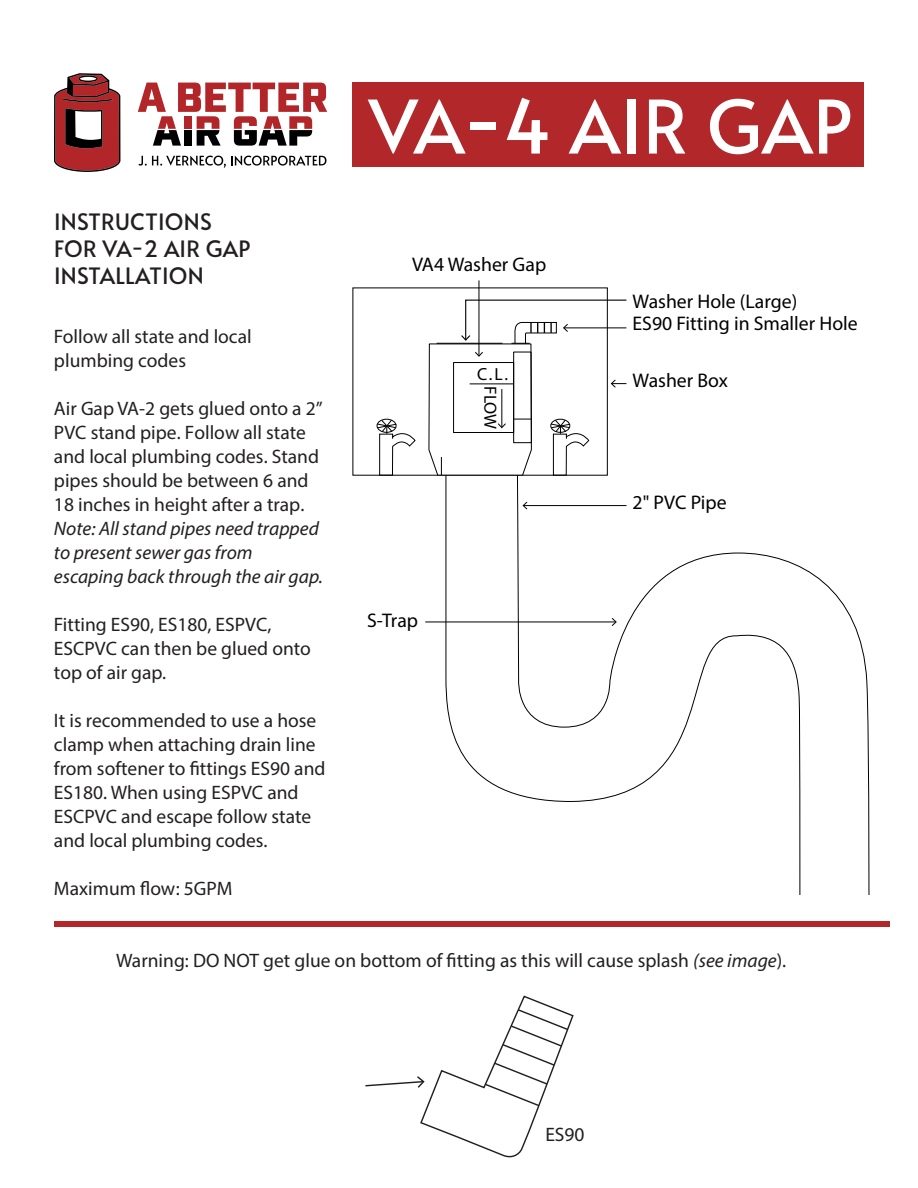
<style>
.page{position:relative;width:918px;height:1188px;background:#fff}
.page>*{position:absolute;margin:0;border:0;box-sizing:border-box;transform-origin:0 0}
.t1{font:73.5px "Alata";letter-spacing:.01em;color:#fff}
.t2{font:22.5px/27px "Alata";letter-spacing:.01em;color:#231f20}
.t3{font:19.8px "Myriad Pro";color:#000}
.t4{font:19.5px/24px "Myriad Pro";color:#231f20}
.t5{font:17.55px "Myriad Pro";color:#000}
.s1{font-style:italic}
</style>
<div class="page">
<svg style="left:445px;top:476px;width:424px;height:419px"></svg>
<hr style="left:478px;top:280px;width:1px;height:76px;background:#000">
<hr style="left:524px;top:505px;width:102px;height:1px;background:#000">
<svg style="left:523px;top:502px;width:4px;height:7px"></svg>
<hr style="left:425px;top:621px;width:191px;height:1px;background:#000">
<svg style="left:612px;top:618px;width:5px;height:8px"></svg>
<svg style="left:428px;top:299px;width:199px;height:177px"></svg>
<svg style="left:376px;top:419px;width:40px;height:57px"></svg>
<div style="left:352px;top:82px;width:512px;height:84px;background:#b1272a"></div>
<svg style="left:139px;top:156px;width:187px;height:12px"></svg>
<svg style="left:138px;top:83px;width:189px;height:63px"></svg>
<svg style="left:54px;top:73px;width:66px;height:99px"></svg>
<svg style="left:365px;top:996px;width:209px;height:161px"></svg>
<div style="left:54px;top:921px;width:836px;height:6px;background:#b1272a"></div>
<p class="t2" style="left:54px;top:206px;width:198px">INSTRUCTIONS<br>FOR VA-2 AIR GAP<br>INSTALLATION</p>
<p class="t4" style="left:54px;top:324px;width:199px">Follow all state and local plumbing codes</p>
<p class="t4" style="left:54px;top:396px;width:271px">Air Gap VA-2 gets glued onto a 2”<br>PVC stand pipe. Follow all state and local plumbing codes. Stand pipes should be between 6 and<br>18 inches in height after a trap.<br><span class="s1">Note: All stand pipes need trapped to present sewer gas from escaping back through the air gap.</span></p>
<p class="t4" style="left:54px;top:612px;width:258px">Fitting ES90, ES180, ESPVC,<br>ESCPVC can then be glued onto top of air gap.</p>
<p class="t4" style="left:54px;top:708px;width:273px">It is recommended to use a hose clamp when attaching drain line from softener to fittings ES90 and<br>ES180. When using ESPVC and<br>ESCPVC and escape follow state and local plumbing codes.</p>
<p class="t4" style="left:54px;top:876px;width:180px">Maximum flow: 5GPM</p>
<p class="t1" style="left:369px;top:62px;width:485px">VA-4 AIR GAP</p>
<p class="t3" style="left:412px;top:252px;width:136px">VA4 Washer Gap</p>
<p class="t5" style="left:477px;top:363px;width:33px">C.L.</p>
<p class="t5" style="left:501px;top:386px;width:45px;rotate:90deg">FLOW</p>
<p class="t3" style="left:367px;top:608px;width:52px">S-Trap</p>
<p class="t3" style="left:633px;top:290px;width:166px">Washer Hole (Large)</p>
<p class="t3" style="left:633px;top:312px;width:227px">ES90 Fitting in Smaller Hole</p>
<p class="t3" style="left:633px;top:368px;width:97px">Washer Box</p>
<p class="t3" style="left:633px;top:490px;width:96px">2" PVC Pipe</p>
<p class="t4" style="left:116px;top:948px;width:672px">Warning: DO NOT get glue on bottom of fitting as this will cause splash <span class="s1">(see image</span>).</p>
<p class="t4" style="left:545px;top:1122px;width:41px">ES90</p>
</div>
